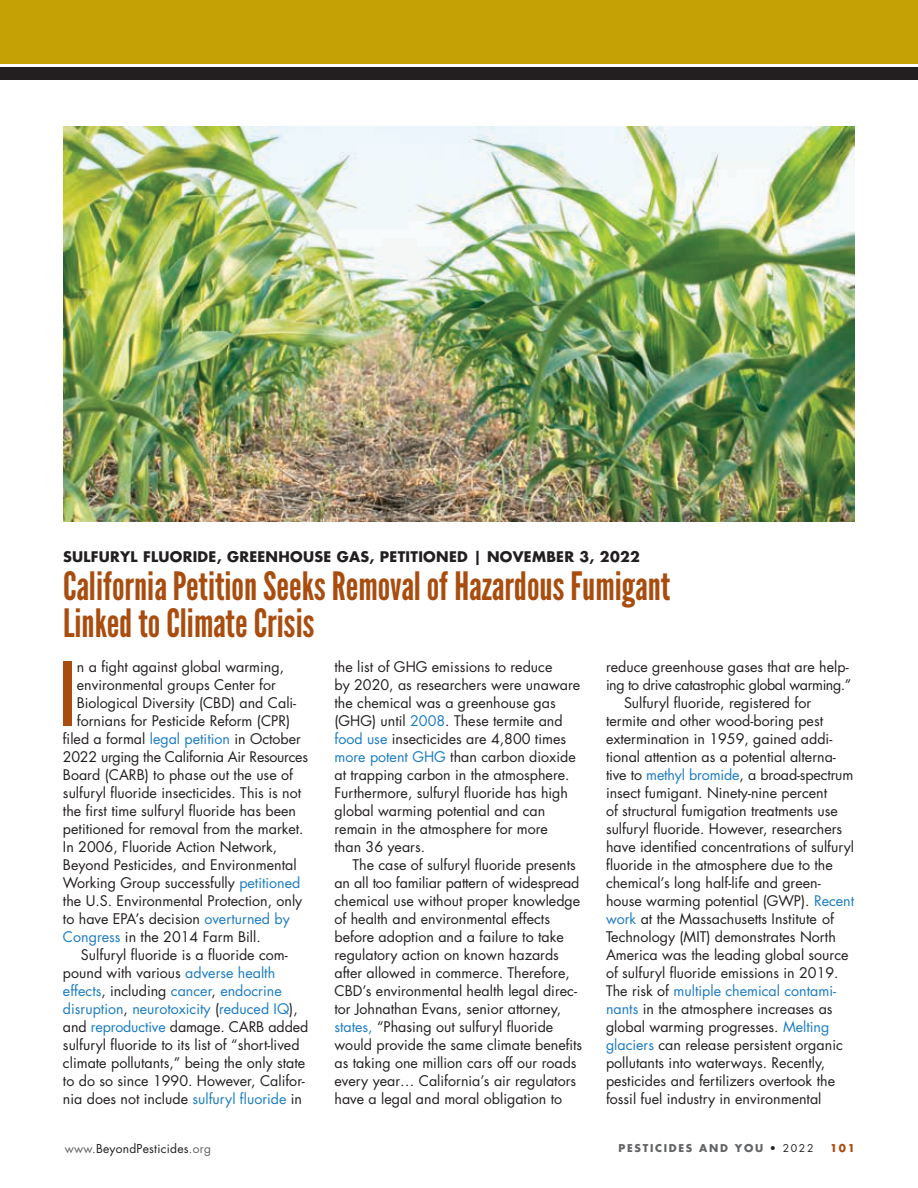
<style>
.page{position:relative;width:918px;height:1188px;background:#fff}
.page>*{position:absolute;margin:0;border:0;box-sizing:border-box;transform-origin:0 0}
.t1{font:condensed 85.8px "Futura Std";color:#a94d0f}
.t2{font:39px/37.5px "League Gothic";color:#a94d0f}
.t3{font:14.25px/18px "Futura Std";color:#231f20}
.t4{font:14.25px "Futura Std";color:#1b7cc1}
.t5{font:700 14.25px "Futura Std";letter-spacing:.02em;color:#231f20}
.t6{font:14.25px "Futura Std";letter-spacing:-.03em;color:#231f20}
.t7{font:14.25px "Futura Std";letter-spacing:-.02em;color:#231f20}
.t8{font:12px "Futura Std";letter-spacing:.02em;color:#231f20}
.t9{font:700 10.5px "Futura Std";letter-spacing:.16em;color:#636466}
.t10{font:700 10.5px "Futura Std";color:#a94d0f}
.s1{color:#1b7cc1}
.s2{color:#231f20}
.s3{color:#636466}
.s4{font-weight:400;color:#231f20}
</style>
<div class="page">
<img style="left:63px;top:126px;width:792px;height:396px">
<div style="left:0;top:0;width:918px;height:64px;background:#c5a105"></div>
<div style="left:0;top:67px;width:918px;height:12px;background:#231f20"></div>
<p class="t5" style="left:63px;top:548px;width:578px">SULFURYL FLUORIDE, GREENHOUSE GAS, PETITIONED | NOVEMBER 3, 2022</p>
<h2 class="t2" style="left:63px;top:567px;width:609px">California Petition Seeks Removal of Hazardous Fumigant<br>Linked to Climate Crisis</h2>
<h1 class="t1" style="left:58px;top:643px;width:21px">I</h1>
<p class="t3" style="left:77px;top:658px;width:209px">n a fight against global warming,</p>
<p class="t3" style="left:335px;top:658px;width:247px">the list of GHG emissions to reduce<br>by 2020, as researchers were unaware the chemical was a greenhouse gas (GHG) until <span class="s1">2008</span>. These termite and <span class="s1">food use</span> insecticides are 4,800 times <span class="s1">more potent GHG</span> than carbon dioxide at trapping carbon in the atmosphere.<br>Furthermore, sulfuryl fluoride has high global warming potential and can remain in the atmosphere for more<br>than 36 years.</p>
<p class="t3" style="left:335px;top:856px;width:249px;text-indent:18px">The case of sulfuryl fluoride presents an all too familiar pattern of widespread chemical use without proper knowledge of health and environmental effects before adoption and a failure to take regulatory action on known hazards after allowed in commerce. Therefore, CBD’s environmental health legal direc&shy;tor Johnathan Evans, senior attorney, <span class="s1">states,</span> “Phasing out sulfuryl fluoride would provide the same climate benefits as taking one million cars off our roads every year… California’s air regulators have a legal and moral obligation to</p>
<p class="t3" style="left:606px;top:658px;width:244px">reduce greenhouse gases that are help-</p>
<p class="t6" style="left:606px;top:676px;width:247px">ing to drive catastrophic global warming.”</p>
<p class="t3" style="left:624px;top:694px;width:189px">Sulfuryl fluoride, registered for</p>
<p class="t3" style="left:606px;top:712px;width:219px">termite and other wood-boring pest</p>
<p class="t3" style="left:606px;top:730px;width:228px">extermination in 1959, gained addi-</p>
<p class="t3" style="left:606px;top:748px;width:231px">tional attention as a potential alterna-</p>
<p class="t3" style="left:606px;top:766px;width:249px">tive to <span class="s1">methyl bromide</span>, a broad-spectrum</p>
<p class="t3" style="left:606px;top:784px;width:223px">insect fumigant. Ninety-nine percent</p>
<p class="t3" style="left:606px;top:802px;width:234px">of structural fumigation treatments use</p>
<p class="t3" style="left:606px;top:820px;width:238px">sulfuryl fluoride. However, researchers</p>
<p class="t3" style="left:606px;top:838px;width:250px">have identified concentrations of sulfuryl</p>
<p class="t3" style="left:606px;top:856px;width:228px">fluoride in the atmosphere due to the</p>
<p class="t3" style="left:606px;top:874px;width:216px">chemical’s long half-life and green-</p>
<p class="t3" style="left:606px;top:892px;width:250px">house warming potential (GWP). <span class="s1">Recent</span></p>
<p class="t3" style="left:606px;top:910px;width:229px"><span class="s1">work</span> at the Massachusetts Institute of</p>
<p class="t3" style="left:606px;top:928px;width:231px">Technology (MIT) demonstrates North</p>
<p class="t3" style="left:606px;top:946px;width:244px">America was the leading global source</p>
<p class="t3" style="left:606px;top:964px;width:234px">of sulfuryl fluoride emissions in 2019.</p>
<p class="t4" style="left:606px;top:981px;width:232px"><span class="s2">The risk of</span> multiple chemical contami-</p>
<p class="t3" style="left:606px;top:1000px;width:228px"><span class="s1">nants</span> in the atmosphere increases as</p>
<p class="t3" style="left:606px;top:1018px;width:225px">global warming progresses. <span class="s1">Melting</span></p>
<p class="t3" style="left:606px;top:1036px;width:238px"><span class="s1">glaciers</span> can release persistent organic</p>
<p class="t3" style="left:606px;top:1054px;width:221px">pollutants into waterways. Recently,</p>
<p class="t3" style="left:606px;top:1072px;width:231px">pesticides and fertilizers overtook the</p>
<p class="t3" style="left:606px;top:1090px;width:217px">fossil fuel industry in environmental</p>
<p class="t3" style="left:77px;top:676px;width:201px">environmental groups Center for</p>
<p class="t3" style="left:77px;top:694px;width:221px">Biological Diversity (CBD) and Cali-</p>
<p class="t3" style="left:77px;top:712px;width:215px">fornians for Pesticide Reform (CPR)</p>
<p class="t3" style="left:63px;top:730px;width:239px">filed a formal <span class="s1">legal petition</span> in October</p>
<p class="t7" style="left:63px;top:747px;width:247px">2022 urging the California Air Resources</p>
<p class="t3" style="left:63px;top:766px;width:232px">Board (CARB) to phase out the use of</p>
<p class="t3" style="left:63px;top:784px;width:240px">sulfuryl fluoride insecticides. This is not</p>
<p class="t3" style="left:63px;top:802px;width:235px">the first time sulfuryl fluoride has been</p>
<p class="t3" style="left:63px;top:820px;width:242px">petitioned for removal from the market.</p>
<p class="t3" style="left:63px;top:838px;width:216px">In 2006, Fluoride Action Network,</p>
<p class="t3" style="left:63px;top:856px;width:235px">Beyond Pesticides, and Environmental</p>
<p class="t3" style="left:63px;top:874px;width:239px">Working Group successfully <span class="s1">petitioned</span></p>
<p class="t3" style="left:63px;top:892px;width:241px">the U.S. Environmental Protection, only</p>
<p class="t3" style="left:63px;top:910px;width:228px">to have EPA’s decision <span class="s1">overturned by</span></p>
<p class="t3" style="left:63px;top:928px;width:199px"><span class="s1">Congress</span> in the 2014 Farm Bill.</p>
<p class="t3" style="left:81px;top:946px;width:208px">Sulfuryl fluoride is a fluoride com-</p>
<p class="t3" style="left:63px;top:964px;width:214px">pound with various <span class="s1">adverse health</span></p>
<p class="t4" style="left:63px;top:981px;width:220px">effects<span class="s2">, including</span> cancer<span class="s2">,</span> endocrine</p>
<p class="t4" style="left:63px;top:999px;width:236px">disruption<span class="s2">,</span> neurotoxicity <span class="s2">(</span>reduced IQ<span class="s2">),</span></p>
<p class="t3" style="left:63px;top:1018px;width:247px">and <span class="s1">reproductive</span> damage. CARB added</p>
<p class="t3" style="left:63px;top:1036px;width:238px">sulfuryl fluoride to its list of “short-lived</p>
<p class="t3" style="left:63px;top:1054px;width:244px">climate pollutants,” being the only state</p>
<p class="t3" style="left:63px;top:1072px;width:243px">to do so since 1990. However, Califor-</p>
<p class="t3" style="left:63px;top:1090px;width:241px">nia does not include <span class="s1">sulfuryl fluoride</span> in</p>
<p class="t8" style="left:65px;top:1141px;width:148px"><span class="s3">www.</span>BeyondPesticides<span class="s3">.org</span></p>
<p class="t9" style="left:619px;top:1141px;width:197px">PESTICIDES AND YOU <span class="s4">• 2022</span></p>
<p class="t10" style="left:830px;top:1141px;width:26px">101</p>
</div>
